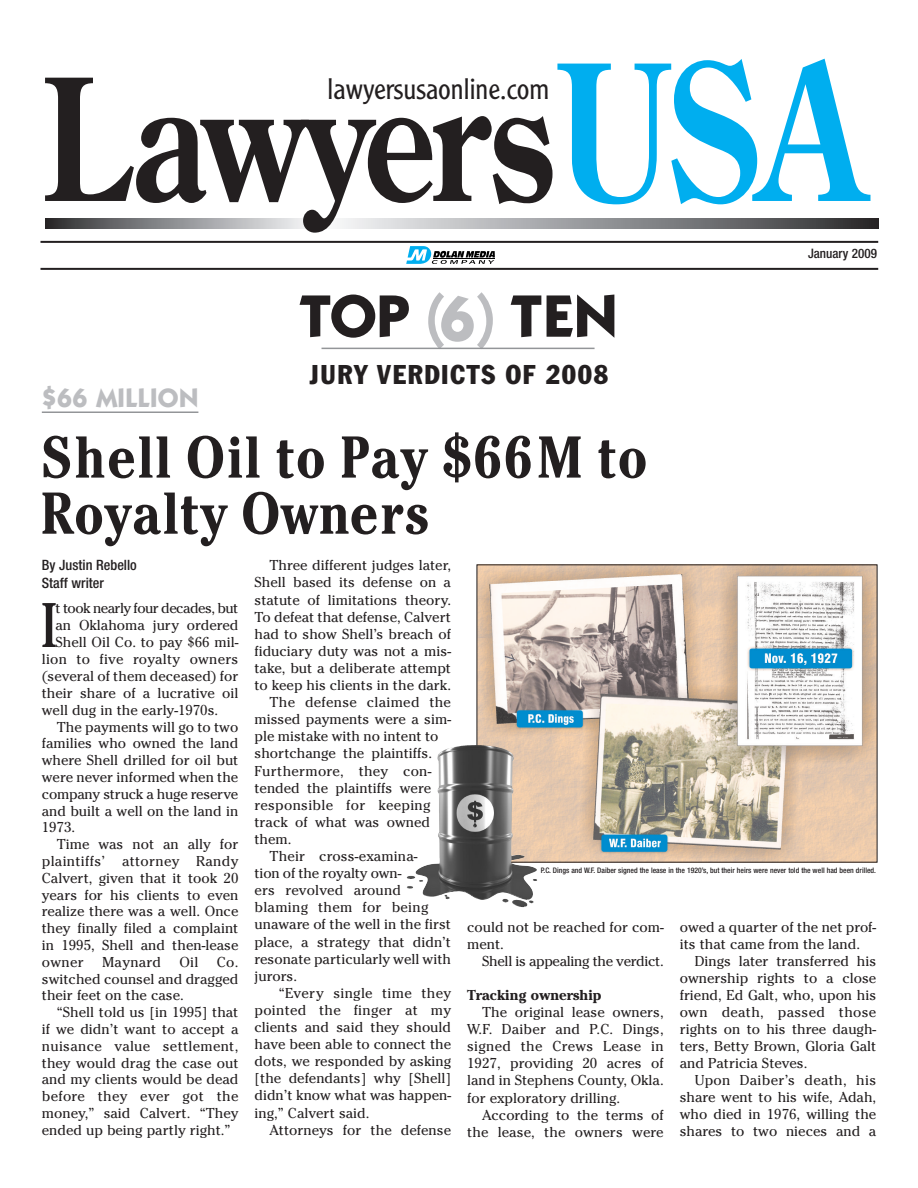
<style>
.page{position:relative;width:918px;height:1188px;background:#fff}
.page>*{position:absolute;margin:0;border:0;box-sizing:border-box;transform-origin:0 0}
.t1{font:700 168.45px "Century Old Style";letter-spacing:-.005em;color:#231f20;scale:.79 1}
.t2{font:62.55px "Cheltenham";color:#231f20}
.t3{font:700 60.15px "Itc Kabel";letter-spacing:.005em;color:#231f20}
.t4{font:700 condensed 58.8px/56.1px "Cheltenham";letter-spacing:.02em;color:#231f20}
.t5{font:300 29.1px "Clearface Gothic LH";color:#231f20}
.t6{font:condensed 26.7px "Franklin Gothic";letter-spacing:.06em;color:#231f20}
.t7{font:700 26.7px "Itc Kabel";letter-spacing:.015em;color:#bcbdc0}
.t8{font:14.25px/17.1px "Cheltenham";color:#231f20;text-align:justify}
.t9{font:14.25px "Cheltenham";letter-spacing:.02em;color:#231f20}
.t10{font:14.25px "Cheltenham";letter-spacing:-.02em;color:#231f20}
.t11{font:500 condensed 14.25px/17.1px "Helvetica Neue";color:#231f20}
.t12{font:14.25px "Cheltenham";letter-spacing:-.035em;color:#231f20}
.t13{font:700 14.25px "Cheltenham";color:#231f20}
.t14{font:500 condensed 13.05px "Helvetica Neue";color:#231f20}
.t15{font:500 condensed 7.65px "Helvetica Neue";color:#231f20}
.s1{font-size:187.8px;color:#00aeef}
.s2{font-size:57.45px;color:#bcbdc0}
.s3{font-size:64.05px;color:#bcbdc0}
</style>
<div class="page">
<hr style="left:40px;top:268px;width:838px;height:2px;background:#231f20">
<hr style="left:40px;top:241px;width:838px;height:2px;background:#231f20">
<svg style="left:340px;top:219px;width:538px;height:10px;background:#909093"></svg>
<svg style="left:45px;top:219px;width:263px;height:10px;background:#8f9093"></svg>
<svg style="left:406px;top:246px;width:89px;height:18px"></svg>
<hr style="left:322px;top:348px;width:273px;height:1px;background:#939598">
<hr style="left:42px;top:412px;width:156px;height:1px;background:#939598">
<img style="left:479px;top:566px;width:396px;height:295px">
<img style="left:416px;top:745px;width:121px;height:128px">
<h1 class="t1" style="left:42px;top:44px;width:1041px">Lawyers<span class="s1">USA</span></h1>
<h3 class="t5" style="left:328px;top:78px;width:223px">lawyersusaonline.com</h3>
<h3 class="t7" style="left:42px;top:388px;width:158px">$66 MILLION</h3>
<h3 class="t3" style="left:300px;top:294px;width:319px">TOP <span class="s2">(</span><span class="s3">6</span><span class="s2">)</span> TEN</h3>
<h3 class="t6" style="left:310px;top:365px;width:300px">JURY VERDICTS OF 2008</h3>
<h3 class="t4" style="left:40px;top:435px;width:608px">Shell Oil to Pay $66M to<br>Royalty Owners</h3>
<p class="t14" style="left:808px;top:249px;width:70px">January 2009</p>
<p class="t11" style="left:42px;top:558px;width:97px">By Justin Rebello<br>Staff writer</p>
<h2 class="t2" style="left:40px;top:589px;width:19px">I</h2>
<p class="t12" style="left:56px;top:600px;width:184px">t took nearly four decades, but</p>
<p class="t8" style="left:56px;top:617px;width:184px">an Oklahoma jury ordered</p>
<p class="t8" style="left:56px;top:634px;width:184px">Shell Oil Co. to pay $66 mil-</p>
<p class="t8" style="left:42px;top:650px;width:198px">lion to five royalty owners</p>
<p class="t8" style="left:42px;top:667px;width:198px">(several of them deceased) for</p>
<p class="t8" style="left:42px;top:684px;width:198px">their share of a lucrative oil</p>
<p class="t8" style="left:42px;top:701px;width:178px">well dug in the early-1970s.</p>
<p class="t8" style="left:57px;top:718px;width:183px">The payments will go to two</p>
<p class="t8" style="left:42px;top:735px;width:198px">families who owned the land</p>
<p class="t8" style="left:42px;top:752px;width:198px">where Shell drilled for oil but</p>
<p class="t8" style="left:42px;top:769px;width:198px">were never informed when the</p>
<p class="t8" style="left:42px;top:785px;width:198px">company struck a huge reserve</p>
<p class="t8" style="left:42px;top:802px;width:198px">and built a well on the land in</p>
<p class="t8" style="left:42px;top:819px;width:35px">1973.</p>
<p class="t8" style="left:57px;top:836px;width:183px">Time was not an ally for</p>
<p class="t9" style="left:42px;top:853px;width:198px">plaintiffs’ attorney Randy</p>
<p class="t8" style="left:42px;top:869px;width:198px">Calvert, given that it took 20</p>
<p class="t8" style="left:42px;top:886px;width:198px">years for his clients to even</p>
<p class="t8" style="left:42px;top:903px;width:198px">realize there was a well. Once</p>
<p class="t8" style="left:42px;top:920px;width:198px">they finally filed a complaint</p>
<p class="t8" style="left:42px;top:937px;width:198px">in 1995, Shell and then-lease</p>
<p class="t8" style="left:42px;top:953px;width:43px">owner</p>
<p class="t9" style="left:102px;top:954px;width:60px">Maynard</p>
<p class="t8" style="left:179px;top:953px;width:21px">Oil</p>
<p class="t8" style="left:42px;top:953px;width:198px;text-indent:175px">Co. switched counsel and dragged their feet on the case.</p>
<p class="t8" style="left:42px;top:1004px;width:198px;text-indent:15px">“Shell told us [in 1995] that if we didn’t want to accept a nuisance value settlement, they would drag the case out and my clients would be dead before they ever got the money,” said Calvert. “They ended up being partly right.”</p>
<p class="t8" style="left:270px;top:557px;width:183px">Three different judges later,</p>
<p class="t8" style="left:255px;top:574px;width:198px">Shell based its defense on a</p>
<p class="t8" style="left:255px;top:591px;width:198px">statute of limitations theory.</p>
<p class="t8" style="left:255px;top:608px;width:198px">To defeat that defense, Calvert</p>
<p class="t8" style="left:255px;top:625px;width:198px">had to show Shell’s breach of</p>
<p class="t8" style="left:255px;top:642px;width:198px">fiduciary duty was not a mis-</p>
<p class="t8" style="left:255px;top:659px;width:198px">take, but a deliberate attempt</p>
<p class="t8" style="left:255px;top:677px;width:198px">to keep his clients in the dark.</p>
<p class="t9" style="left:270px;top:694px;width:183px">The defense claimed the</p>
<p class="t8" style="left:255px;top:711px;width:198px">missed payments were a sim-</p>
<p class="t8" style="left:255px;top:728px;width:186px">ple mistake with no intent to</p>
<p class="t8" style="left:255px;top:745px;width:179px">shortchange the plaintiffs.</p>
<p class="t9" style="left:255px;top:762px;width:179px">Furthermore, they con-</p>
<p class="t8" style="left:255px;top:779px;width:178px">tended the plaintiffs were</p>
<p class="t9" style="left:255px;top:796px;width:178px">responsible for keeping</p>
<p class="t8" style="left:255px;top:813px;width:177px">track of what was owned</p>
<p class="t8" style="left:255px;top:830px;width:39px">them.</p>
<p class="t8" style="left:270px;top:848px;width:150px">Their cross-examina-</p>
<p class="t8" style="left:255px;top:865px;width:148px">tion of the royalty own-</p>
<p class="t8" style="left:255px;top:882px;width:148px">ers revolved around</p>
<p class="t9" style="left:255px;top:899px;width:175px">blaming them for being</p>
<p class="t8" style="left:255px;top:916px;width:198px">unaware of the well in the first</p>
<p class="t8" style="left:255px;top:933px;width:198px">place, a strategy that didn’t</p>
<p class="t8" style="left:255px;top:950px;width:198px">resonate particularly well with</p>
<p class="t8" style="left:255px;top:967px;width:44px">jurors.</p>
<p class="t9" style="left:279px;top:985px;width:174px">“Every single time they</p>
<p class="t9" style="left:255px;top:1002px;width:198px">pointed the finger at my</p>
<p class="t8" style="left:255px;top:1019px;width:198px">clients and said they should</p>
<p class="t8" style="left:255px;top:1036px;width:198px">have been able to connect the</p>
<p class="t8" style="left:255px;top:1053px;width:198px">dots, we responded by asking</p>
<p class="t8" style="left:255px;top:1070px;width:198px">[the defendants] why [Shell]</p>
<p class="t8" style="left:255px;top:1087px;width:198px">didn’t know what was happen-</p>
<p class="t8" style="left:255px;top:1104px;width:116px">ing,” Calvert said.</p>
<p class="t8" style="left:270px;top:1121px;width:183px">Attorneys for the defense</p>
<p class="t15" style="left:541px;top:868px;width:337px">P.C. Dings and W.F. Daiber signed the lease in the 1920’s, but their heirs were never told the well had been drilled.</p>
<p class="t8" style="left:467px;top:918px;width:198px">could not be reached for com&shy;ment.</p>
<p class="t10" style="left:482px;top:952px;width:183px">Shell is appealing the verdict.</p>
<p class="t13" style="left:467px;top:990px;width:136px">Tracking ownership</p>
<p class="t8" style="left:467px;top:1004px;width:198px;text-indent:15px">The original lease owners, W.F. Daiber and P.C. Dings, signed the Crews Lease in 1927, providing 20 acres of land in Stephens County, Okla. for exploratory drilling.</p>
<p class="t8" style="left:467px;top:1106px;width:198px;text-align:right">According to the terms of the lease, the owners were</p>
<p class="t8" style="left:680px;top:918px;width:198px">owed a quarter of the net prof&shy;its that came from the land.</p>
<p class="t8" style="left:680px;top:952px;width:198px;text-indent:15px">Dings later transferred his ownership rights to a close friend, Ed Galt, who, upon his own death, passed those rights on to his three daugh&shy;ters, Betty Brown, Gloria Galt and Patricia Steves.</p>
<p class="t8" style="left:680px;top:1072px;width:198px;text-indent:15px">Upon Daiber’s death, his share went to his wife, Adah, who died in 1976, willing the shares to two nieces and a</p>
</div>
